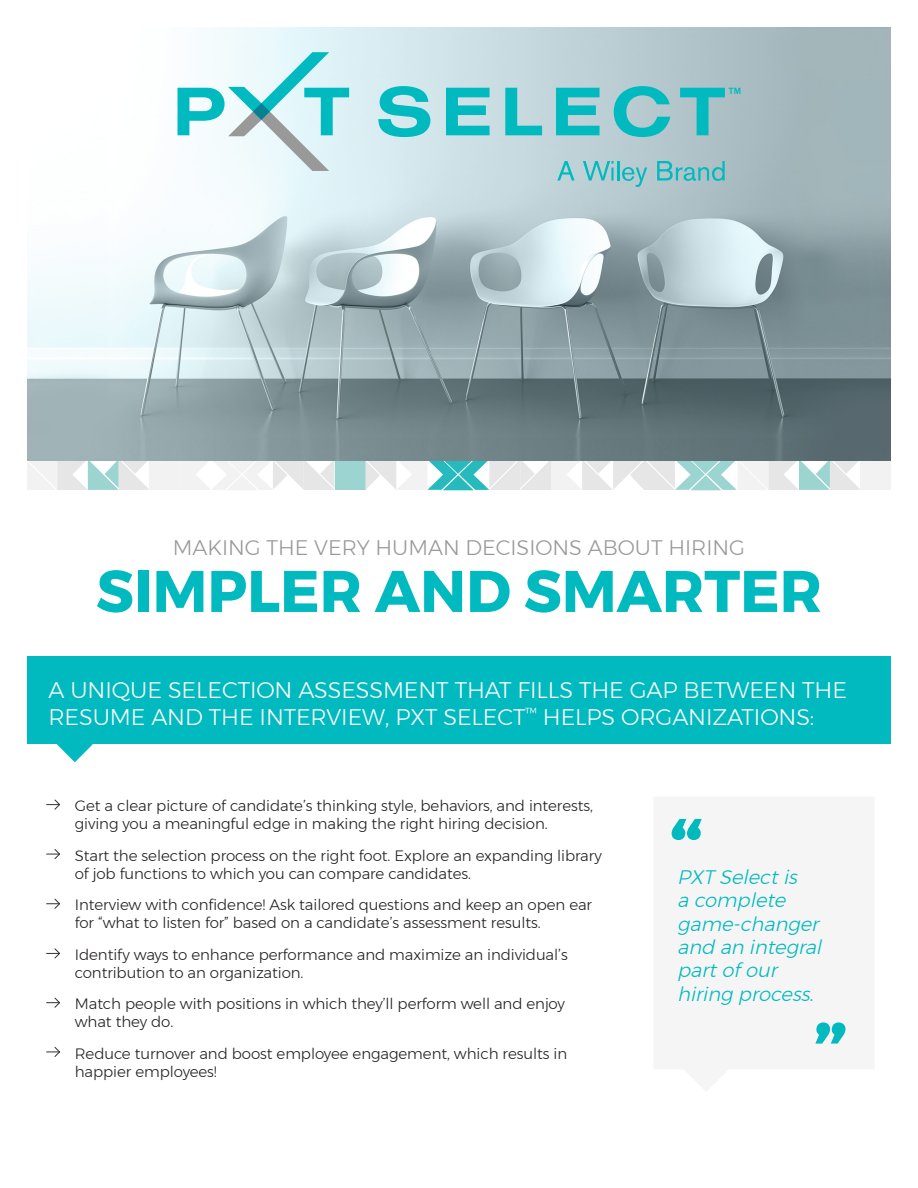
<style>
.page{position:relative;width:918px;height:1188px;background:#fff}
.page>*{position:absolute;margin:0;border:0;box-sizing:border-box;transform-origin:0 0}
.t1{font:700 58.5px "Montserrat";color:#00babf}
.t2{font:300 22.5px/27px "Montserrat";letter-spacing:-.005em;color:#fff}
.t3{font:300 21px "Montserrat";color:#999}
.t4{font:italic 300 19.5px/23.4px "Montserrat";color:#00babf}
.Bullets{font:300 15px/18px "Montserrat";letter-spacing:-.005em;color:#231f20}
</style>
<div class="page">
<div style="left:861px;top:459px;width:30px;height:31px;background:#f2f2f2"></div>
<div style="left:335px;top:459px;width:31px;height:31px;background:#9cd4d1"></div>
<div style="left:149px;top:459px;width:31px;height:31px;background:#f2f2f2"></div>
<svg style="left:365px;top:460px;width:496px;height:30px"></svg>
<svg style="left:180px;top:460px;width:155px;height:30px"></svg>
<svg style="left:28px;top:460px;width:122px;height:30px"></svg>
<img style="left:28px;top:28px;width:862px;height:432px">
<svg style="left:446px;top:88px;width:44px;height:47px"></svg>
<svg style="left:378px;top:86px;width:52px;height:51px"></svg>
<svg style="left:505px;top:88px;width:37px;height:47px"></svg>
<svg style="left:556px;top:88px;width:44px;height:47px"></svg>
<svg style="left:614px;top:86px;width:56px;height:51px"></svg>
<svg style="left:680px;top:88px;width:60px;height:47px"></svg>
<svg style="left:178px;top:52px;width:171px;height:119px"></svg>
<svg style="left:557px;top:161px;width:18px;height:20px"></svg>
<svg style="left:583px;top:161px;width:31px;height:20px"></svg>
<hr style="left:611px;top:167px;width:3px;height:14px;background:#00babf">
<hr style="left:617px;top:161px;width:2px;height:20px;background:#00babf">
<svg style="left:622px;top:167px;width:25px;height:20px"></svg>
<svg style="left:657px;top:161px;width:68px;height:20px"></svg>
<div style="left:0;top:657px;width:918px;height:87px;background:#00babf"></div>
<svg style="left:57px;top:744px;width:36px;height:18px"></svg>
<svg style="left:672px;top:819px;width:30px;height:21px"></svg>
<svg style="left:815px;top:1022px;width:31px;height:22px"></svg>
<svg style="left:47px;top:799px;width:13px;height:11px"></svg>
<svg style="left:47px;top:849px;width:13px;height:10px"></svg>
<svg style="left:47px;top:898px;width:13px;height:11px"></svg>
<svg style="left:47px;top:948px;width:13px;height:11px"></svg>
<svg style="left:47px;top:997px;width:13px;height:11px"></svg>
<svg style="left:47px;top:1047px;width:13px;height:10px"></svg>
<p class="t3" style="left:173px;top:532px;width:574px">MAKING THE VERY HUMAN DECISIONS ABOUT HIRING</p>
<p class="t1" style="left:96px;top:544px;width:727px">SIMPLER AND SMARTER</p>
<p class="t2" style="left:48px;top:676px;width:800px">A UNIQUE SELECTION ASSESSMENT THAT FILLS THE GAP BETWEEN THE<br>RESUME AND THE INTERVIEW, PXT SELECT<sup>™</sup> HELPS ORGANIZATIONS:</p>
<p class="Bullets" style="left:75px;top:797px;width:520px">Get a clear picture of candidate’s thinking style, behaviors, and interests, giving you a meaningful edge in making the right hiring decision.</p>
<p class="Bullets" style="left:75px;top:846px;width:529px">Start the selection process on the right foot. Explore an expanding library of job functions to which you can compare candidates.</p>
<p class="Bullets" style="left:75px;top:896px;width:519px">Interview with confidence! Ask tailored questions and keep an open ear for “what to listen for” based on a candidate’s assessment results.</p>
<p class="Bullets" style="left:75px;top:945px;width:494px">Identify ways to enhance performance and maximize an individual’s contribution to an organization.</p>
<p class="Bullets" style="left:75px;top:995px;width:492px">Match people with positions in which they’ll perform well and enjoy what they do.</p>
<p class="Bullets" style="left:75px;top:1044px;width:494px">Reduce turnover and boost employee engagement, which results in happier employees!</p>
<p class="t4" style="left:677px;top:865px;width:152px">PXTSelectis acomplete game-changer and an integral partofour hiring process.</p>
</div>
